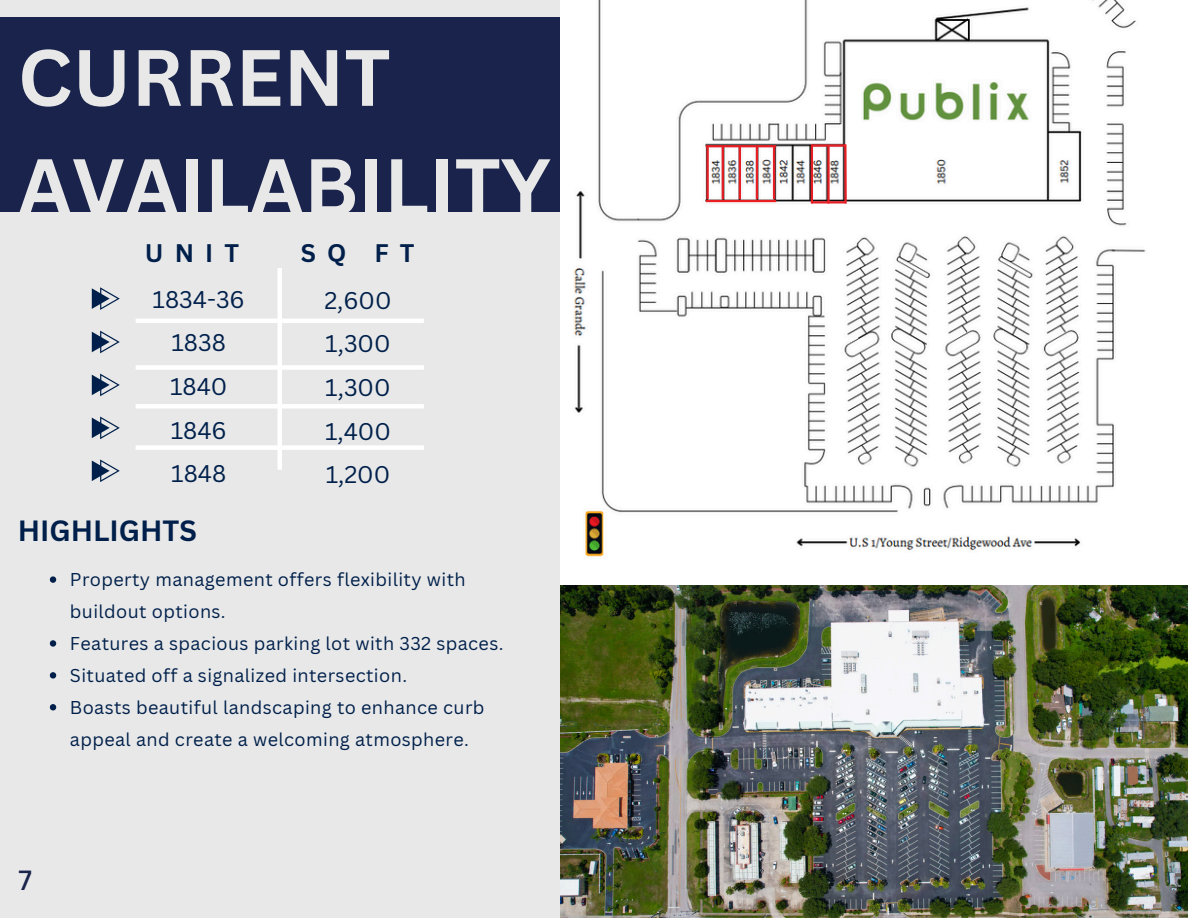
<style>
.page{position:relative;width:1188px;height:918px;background:#e8e8e8}
.page>*{position:absolute;margin:0;border:0;box-sizing:border-box;transform-origin:0 0}
.t1{font:700 78px/109.2px "Canva Sans";color:#e8e8e8}
.t2{font:700 28.5px "Canva Sans";color:#00204b}
.t3{font:500 27px "Canva Sans";color:#19234b}
.t4{font:700 24.75px "Canva Sans";letter-spacing:.445em;color:#00204b}
.t5{font:23.55px/43.7px "Canva Sans";color:#00204b;text-align:center}
.t6{font:18px/32px "Canva Sans";letter-spacing:.02em;color:#00204b}
</style>
<div class="page">
<div style="left:0;top:18px;width:1188px;height:194px;background:#19234b"></div>
<img style="left:561px;top:0;width:627px;height:918px">
<div style="left:277px;top:268px;width:5px;height:202px;background:#fff"></div>
<svg style="left:92px;top:287px;width:28px;height:23px"></svg>
<svg style="left:92px;top:331px;width:28px;height:22px"></svg>
<hr style="left:136px;top:319px;width:288px;height:4px;background:#fff">
<div style="left:136px;top:365px;width:288px;height:5px;background:#fff"></div>
<div style="left:136px;top:404px;width:288px;height:5px;background:#fff"></div>
<div style="left:136px;top:445px;width:288px;height:5px;background:#fff"></div>
<svg style="left:92px;top:374px;width:28px;height:22px"></svg>
<svg style="left:92px;top:417px;width:28px;height:22px"></svg>
<svg style="left:92px;top:459px;width:28px;height:23px"></svg>
<hr style="left:706px;top:200px;width:70px;height:2px;background:#e81e25">
<hr style="left:706px;top:145px;width:70px;height:2px;background:#e81e25">
<hr style="left:706px;top:146px;width:3px;height:53px;background:#e81e25">
<hr style="left:722px;top:146px;width:2px;height:53px;background:#e81e25">
<hr style="left:739px;top:146px;width:2px;height:53px;background:#e81e25">
<hr style="left:756px;top:146px;width:2px;height:53px;background:#e81e25">
<hr style="left:773px;top:146px;width:2px;height:53px;background:#e81e25">
<hr style="left:811px;top:144px;width:2px;height:60px;background:#e81e25">
<hr style="left:827px;top:146px;width:3px;height:58px;background:#e81e25">
<hr style="left:844px;top:144px;width:3px;height:60px;background:#e81e25">
<hr style="left:812px;top:144px;width:34px;height:3px;background:#e81e25">
<hr style="left:812px;top:201px;width:34px;height:2px;background:#e81e25">
<svg style="left:50px;top:576px;width:6px;height:7px"></svg>
<svg style="left:50px;top:640px;width:6px;height:7px"></svg>
<svg style="left:50px;top:672px;width:6px;height:7px"></svg>
<svg style="left:50px;top:704px;width:6px;height:6px"></svg>
<p class="t1" style="left:18px;top:21px;width:535px">CURRENT<br>AVAILABILITY</p>
<p class="t4" style="left:145px;top:236px;width:96px">UNIT</p>
<p class="t4" style="left:301px;top:236px;width:115px">SQ FT</p>
<p class="t5" style="left:153px;top:277px;width:94px">1834-36<br>1838<br>1840<br>1846</p>
<h4 class="t5" style="left:171px;top:451px;width:57px">1848</h4>
<p class="t5" style="left:324px;top:278px;width:69px;text-align:justify">2,600<br>1,300<br>1,300<br>1,400</p>
<h4 class="t5" style="left:326px;top:452px;width:66px">1,200</h4>
<p class="t2" style="left:18px;top:510px;width:181px">HIGHLIGHTS</p>
<p class="t6" style="left:70px;top:563px;width:397px">Property management offers flexibility with buildout options.</p>
<p class="t6" style="left:70px;top:627px;width:435px">Features a spacious parking lot with 332 spaces.</p>
<p class="t6" style="left:70px;top:659px;width:339px">Situated off a signalized intersection.</p>
<h2 class="t6" style="left:70px;top:691px;width:416px">Boasts beautiful landscaping to enhance curb appeal and create a welcoming atmosphere.</h2>
<p class="t3" style="left:19px;top:861px;width:15px">7</p>
</div>
